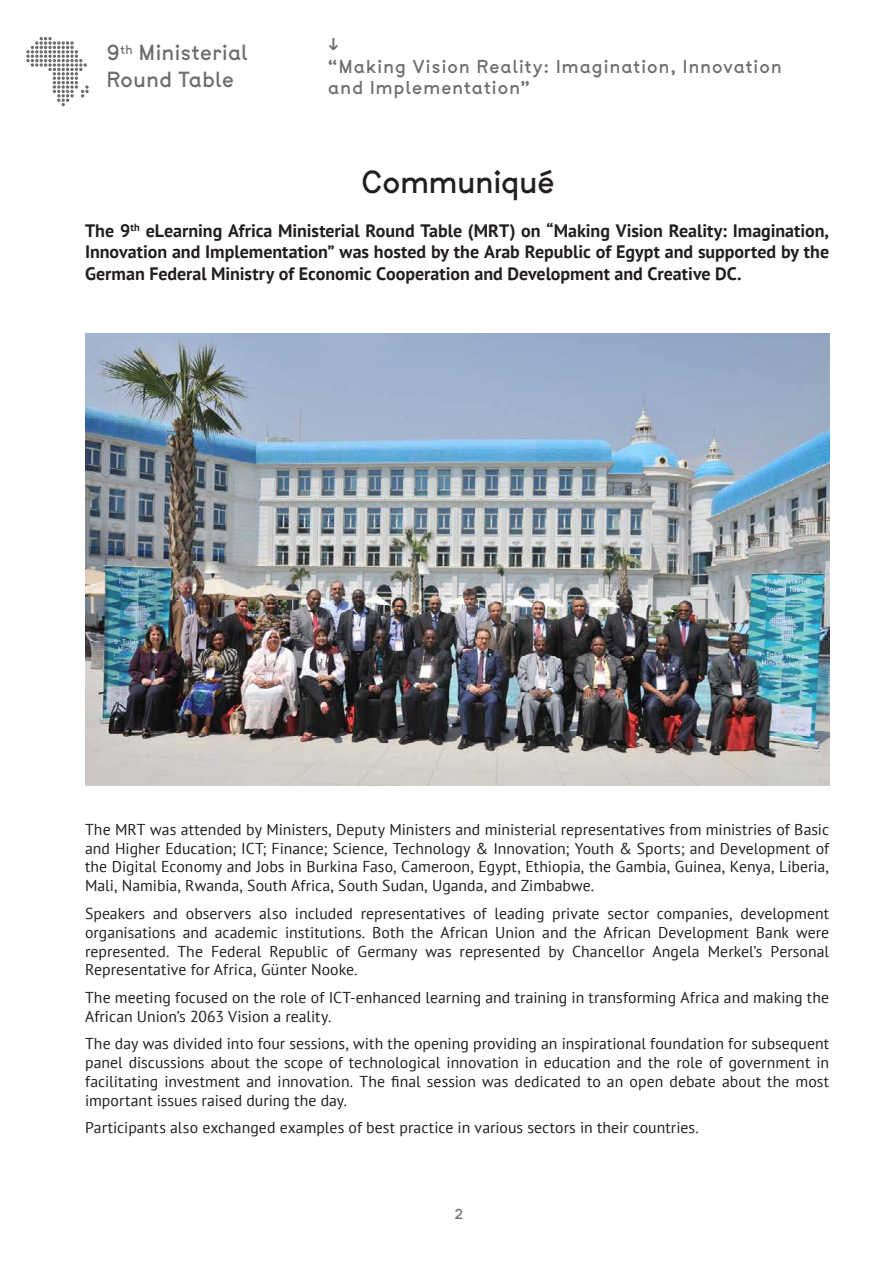
<style>
.page{position:relative;width:893px;height:1263px;background:#fff}
.page>*{position:absolute;margin:0;border:0;box-sizing:border-box;transform-origin:0 0}
.hauptüberschrift{font:30px "Btp";color:#231f20}
.t1{font:20.55px/26.2px "Btp";letter-spacing:.025em;color:#6c6d70}
.t2{font:700 18px/21.6px "PT Sans";color:#231f20;text-align:justify}
.t3{font:17.55px/22.6px "Btp";letter-spacing:.07em;color:#6c6d70}
.fliesstext{font:15.75px/18.9px "PT Sans";letter-spacing:.005em;color:#231f20;text-align:justify}
.t4{font:13.5px "Btp";color:#6c6d70}
</style>
<div class="page">
<svg style="left:26px;top:37px;width:63px;height:69px"></svg>
<img style="left:85px;top:333px;width:744px;height:452px">
<h2 class="t1" style="left:107px;top:40px;width:143px">9<sup>th</sup> Ministerial<br>Round Table</h2>
<p class="t3" style="left:328px;top:32px;width:455px">↓<br>“Making Vision Reality: Imagination, Innovation</p>
<p class="t3" style="left:328px;top:76px;width:203px">and Implementation”</p>
<p class="hauptüberschrift" style="left:361px;top:160px;width:194px">Communiqué</p>
<p class="t2" style="left:85px;top:219px;width:746px">The 9<sup>th</sup> eLearning Africa Ministerial Round Table (MRT) on “Making Vision Reality: Imagination, Innovation and Implementation” was hosted by the Arab Republic of Egypt and supported by the German Federal Ministry of Economic Cooperation and Development and Creative DC.</p>
<p class="fliesstext" style="left:85px;top:819px;width:746px">The MRT was attended by Ministers, Deputy Ministers and ministerial representatives from ministries of Basic and Higher Education; ICT; Finance; Science, Technology &amp; Innovation; Youth &amp; Sports; and Development of the Digital Economy and Jobs in Burkina Faso, Cameroon, Egypt, Ethiopia, the Gambia, Guinea, Kenya, Liberia, Mali, Namibia, Rwanda, South Africa, South Sudan, Uganda, and Zimbabwe.</p>
<p class="fliesstext" style="left:85px;top:903px;width:746px">Speakers and observers also included representatives of leading private sector companies, development organisations and academic institutions. Both the African Union and the African Development Bank were represented. The Federal Republic of Germany was represented by Chancellor Angela Merkel’s Personal Representative for Africa, Günter Nooke.</p>
<p class="fliesstext" style="left:85px;top:987px;width:746px">The meeting focused on the role of ICT-enhanced learning and training in transforming Africa and making the<br>African Union’s 2063 Vision a reality.</p>
<p class="fliesstext" style="left:85px;top:1034px;width:746px">The day was divided into four sessions, with the opening providing an inspirational foundation for subsequent panel discussions about the scope of technological innovation in education and the role of government in facilitating investment and innovation. The final session was dedicated to an open debate about the most important issues raised during the day.</p>
<p class="fliesstext" style="left:85px;top:1118px;width:615px">Participants also exchanged examples of best practice in various sectors in their countries.</p>
<p class="t4" style="left:455px;top:1204px;width:10px">2</p>
</div>
